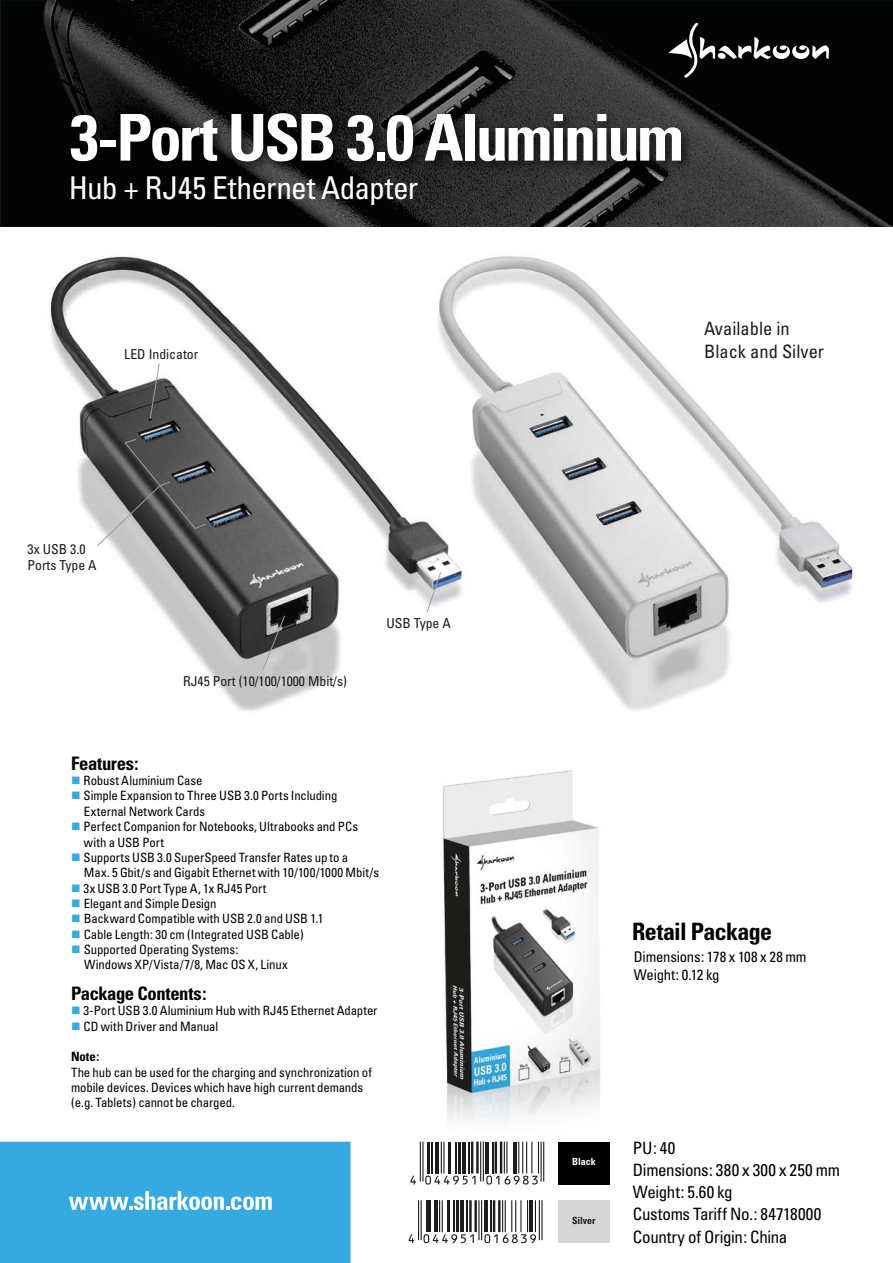
<style>
.page{position:relative;width:893px;height:1263px;background:#fff}
.page>*{position:absolute;margin:0;border:0;box-sizing:border-box;transform-origin:0 0}
.t1{font:700 condensed 64.65px "Univers";letter-spacing:-.045em;color:#fff}
.t2{font:condensed 31.35px "Univers";letter-spacing:-.015em;color:#fff}
.t3{font:700 condensed 24px "Univers";letter-spacing:-.025em;color:#000}
.t4{font:700 condensed 18.6px "Univers";letter-spacing:-.02em;color:#000}
.t5{font:condensed 18.45px/22.2px "Univers";color:#1d1d1b}
.t6{font:condensed 16.95px/22.2px "Univers";letter-spacing:-.02em;color:#000}
.t7{font:condensed 14.7px/18px "Univers";letter-spacing:-.015em;color:#000}
.t8{font:condensed 13.65px/16.5px "Univers";color:#1d1d1b}
.t9{font:condensed 12.75px/15.3px "Univers";letter-spacing:-.005em;color:#000}
.t10{font:700 condensed 12.75px "Univers";color:#000}
.t11{font:700 condensed 9.9px "Univers";color:#1d1d1b}
.t12{font:700 condensed 9.9px "Univers";letter-spacing:-.005em;color:#fff}
.s1{color:#36a9e1}
</style>
<div class="page">
<img style="left:0;top:0;width:893px;height:226px">
<img style="left:50px;top:256px;width:803px;height:455px">
<img style="left:443px;top:770px;width:158px;height:352px">
<svg style="left:668px;top:23px;width:161px;height:55px;background:#282929"></svg>
<div style="left:0;top:1142px;width:351px;height:121px;background:#36a9e1"></div>
<img style="left:61px;top:96px;width:638px;height:98px">
<svg style="left:149px;top:363px;width:11px;height:56px"></svg>
<svg style="left:97px;top:438px;width:110px;height:109px;background:#646565"></svg>
<svg style="left:262px;top:615px;width:24px;height:56px"></svg>
<svg style="left:426px;top:571px;width:16px;height:42px"></svg>
<hr style="left:420px;top:1142px;width:1px;height:39px;background:#1d1d1b">
<hr style="left:422px;top:1142px;width:1px;height:39px;background:#1d1d1b">
<hr style="left:428px;top:1142px;width:2px;height:31px;background:#1d1d1b">
<hr style="left:432px;top:1142px;width:1px;height:31px;background:#1d1d1b">
<hr style="left:435px;top:1142px;width:4px;height:31px;background:#1d1d1b">
<hr style="left:441px;top:1142px;width:1px;height:31px;background:#1d1d1b">
<hr style="left:443px;top:1142px;width:1px;height:31px;background:#1d1d1b">
<hr style="left:449px;top:1142px;width:2px;height:31px;background:#1d1d1b">
<hr style="left:455px;top:1142px;width:1px;height:31px;background:#1d1d1b">
<hr style="left:458px;top:1142px;width:2px;height:31px;background:#1d1d1b">
<hr style="left:462px;top:1142px;width:3px;height:31px;background:#1d1d1b">
<hr style="left:468px;top:1142px;width:1px;height:31px;background:#1d1d1b">
<hr style="left:471px;top:1142px;width:2px;height:31px;background:#1d1d1b">
<hr style="left:476px;top:1142px;width:3px;height:31px;background:#1d1d1b">
<hr style="left:480px;top:1142px;width:1px;height:39px;background:#1d1d1b">
<hr style="left:483px;top:1142px;width:1px;height:39px;background:#1d1d1b">
<hr style="left:485px;top:1142px;width:4px;height:31px;background:#1d1d1b">
<hr style="left:492px;top:1142px;width:1px;height:31px;background:#1d1d1b">
<hr style="left:495px;top:1142px;width:2px;height:31px;background:#1d1d1b">
<hr style="left:500px;top:1142px;width:2px;height:31px;background:#1d1d1b">
<hr style="left:504px;top:1142px;width:1px;height:31px;background:#1d1d1b">
<hr style="left:506px;top:1142px;width:1px;height:31px;background:#1d1d1b">
<hr style="left:513px;top:1142px;width:4px;height:31px;background:#1d1d1b">
<hr style="left:518px;top:1142px;width:1px;height:31px;background:#1d1d1b">
<hr style="left:522px;top:1142px;width:1px;height:31px;background:#1d1d1b">
<hr style="left:526px;top:1142px;width:1px;height:31px;background:#1d1d1b">
<hr style="left:531px;top:1142px;width:1px;height:31px;background:#1d1d1b">
<hr style="left:538px;top:1142px;width:1px;height:31px;background:#1d1d1b">
<hr style="left:541px;top:1142px;width:1px;height:39px;background:#1d1d1b">
<hr style="left:543px;top:1142px;width:1px;height:39px;background:#1d1d1b">
<svg style="left:410px;top:1176px;width:6px;height:8px"></svg>
<svg style="left:425px;top:1176px;width:51px;height:8px"></svg>
<svg style="left:486px;top:1176px;width:13px;height:8px"></svg>
<svg style="left:505px;top:1176px;width:33px;height:8px"></svg>
<hr style="left:418px;top:1200px;width:1px;height:40px;background:#1d1d1b">
<hr style="left:421px;top:1200px;width:1px;height:40px;background:#1d1d1b">
<hr style="left:426px;top:1200px;width:2px;height:32px;background:#1d1d1b">
<hr style="left:430px;top:1200px;width:1px;height:32px;background:#1d1d1b">
<hr style="left:434px;top:1200px;width:3px;height:32px;background:#1d1d1b">
<hr style="left:439px;top:1200px;width:1px;height:32px;background:#1d1d1b">
<hr style="left:442px;top:1200px;width:1px;height:32px;background:#1d1d1b">
<hr style="left:447px;top:1200px;width:2px;height:32px;background:#1d1d1b">
<hr style="left:453px;top:1200px;width:2px;height:32px;background:#1d1d1b">
<hr style="left:456px;top:1200px;width:2px;height:32px;background:#1d1d1b">
<hr style="left:460px;top:1200px;width:4px;height:32px;background:#1d1d1b">
<hr style="left:467px;top:1200px;width:1px;height:32px;background:#1d1d1b">
<hr style="left:469px;top:1200px;width:3px;height:32px;background:#1d1d1b">
<hr style="left:474px;top:1200px;width:3px;height:32px;background:#1d1d1b">
<hr style="left:478px;top:1200px;width:1px;height:40px;background:#1d1d1b">
<hr style="left:481px;top:1200px;width:1px;height:40px;background:#1d1d1b">
<hr style="left:484px;top:1200px;width:3px;height:32px;background:#1d1d1b">
<hr style="left:490px;top:1200px;width:1px;height:32px;background:#1d1d1b">
<hr style="left:493px;top:1200px;width:2px;height:32px;background:#1d1d1b">
<hr style="left:498px;top:1200px;width:3px;height:32px;background:#1d1d1b">
<hr style="left:502px;top:1200px;width:1px;height:32px;background:#1d1d1b">
<hr style="left:505px;top:1200px;width:1px;height:32px;background:#1d1d1b">
<hr style="left:511px;top:1200px;width:1px;height:32px;background:#1d1d1b">
<hr style="left:515px;top:1200px;width:1px;height:32px;background:#1d1d1b">
<hr style="left:520px;top:1200px;width:2px;height:32px;background:#1d1d1b">
<hr style="left:527px;top:1200px;width:1px;height:32px;background:#1d1d1b">
<hr style="left:530px;top:1200px;width:3px;height:32px;background:#1d1d1b">
<hr style="left:535px;top:1200px;width:1px;height:32px;background:#1d1d1b">
<hr style="left:539px;top:1200px;width:1px;height:40px;background:#1d1d1b">
<hr style="left:541px;top:1200px;width:2px;height:40px;background:#1d1d1b">
<svg style="left:409px;top:1234px;width:5px;height:9px"></svg>
<svg style="left:423px;top:1234px;width:51px;height:9px"></svg>
<svg style="left:484px;top:1234px;width:52px;height:9px"></svg>
<div style="left:558px;top:1142px;width:52px;height:42px;background:#000"></div>
<div style="left:558px;top:1200px;width:52px;height:43px;background:#d6d6d6"></div>
<svg style="left:69px;top:1191px;width:203px;height:19px"></svg>
<h1 class="t1" style="left:70px;top:98px;width:615px">3-Port USB 3.0 Aluminium</h1>
<h2 class="t2" style="left:69px;top:168px;width:351px">Hub + RJ45 Ethernet Adapter</h2>
<p class="t8" style="left:124px;top:346px;width:75px">LED Indicator</p>
<h3 class="t5" style="left:704px;top:317px;width:121px">Available in<br>Black and Silver</h3>
<p class="t8" style="left:28px;top:540px;width:71px">3x USB 3.0<br>Ports Type A</p>
<p class="t8" style="left:183px;top:673px;width:165px">RJ45 Port (10/100/1000 Mbit/s)</p>
<p class="t8" style="left:386px;top:614px;width:66px">USB Type A</p>
<h3 class="t4" style="left:71px;top:752px;width:69px">Features:</h3>
<p class="t9" style="left:71px;top:773px;width:133px"><span class="s1">■</span> Robust Aluminium Case</p>
<p class="t9" style="left:84px;top:788px;width:255px;text-indent:-13px"><span class="s1">■</span> Simple Expansion to Three USB 3.0 Ports Including<br>External Network Cards</p>
<p class="t9" style="left:84px;top:819px;width:276px;text-indent:-13px"><span class="s1">■</span> Perfect Companion for Notebooks, Ultrabooks and PCs with a USB Port</p>
<p class="t9" style="left:84px;top:849px;width:297px;text-indent:-13px"><span class="s1">■</span> Supports USB 3.0 SuperSpeed Transfer Rates up to a<br>Max. 5 Gbit/s and Gigabit Ethernet with 10/100/1000 Mbit/s</p>
<p class="t9" style="left:71px;top:880px;width:197px"><span class="s1">■</span> 3x USB 3.0 Port Type A, 1x RJ45 Port</p>
<p class="t9" style="left:71px;top:895px;width:147px"><span class="s1">■</span> Elegant and Simple Design</p>
<p class="t9" style="left:71px;top:911px;width:254px"><span class="s1">■</span> Backward Compatible with USB 2.0 and USB 1.1</p>
<p class="t9" style="left:71px;top:926px;width:234px"><span class="s1">■</span> Cable Length: 30 cm (Integrated USB Cable)</p>
<p class="t9" style="left:84px;top:942px;width:205px;text-indent:-13px"><span class="s1">■</span> Supported Operating Systems:<br>Windows XP/Vista/7/8, Mac OS X, Linux</p>
<h3 class="t4" style="left:71px;top:982px;width:137px">Package Contents:</h3>
<p class="t9" style="left:71px;top:1003px;width:308px"><span class="s1">■</span> 3-Port USB 3.0 Aluminium Hub with RJ45 Ethernet Adapter</p>
<p class="t9" style="left:71px;top:1018px;width:149px"><span class="s1">■</span> CD with Driver and Manual</p>
<p class="t10" style="left:71px;top:1049px;width:30px">Note:</p>
<p class="t9" style="left:71px;top:1064px;width:302px">The hub can be used for the charging and synchronization of mobile devices. Devices which have high current demands (e.g. Tablets) cannot be charged.</p>
<h3 class="t3" style="left:632px;top:917px;width:141px">Retail Package</h3>
<p class="t7" style="left:634px;top:947px;width:174px">Dimensions: 178 x 108 x 28 mm<br>Weight: 0.12 kg</p>
<p class="t12" style="left:572px;top:1156px;width:25px">Black</p>
<p class="t11" style="left:572px;top:1214px;width:25px">Silver</p>
<h3 class="t6" style="left:633px;top:1136px;width:209px">PU: 40<br>Dimensions: 380 x 300 x 250 mm<br>Weight: 5.60 kg<br>Customs Tariff No.: 84718000<br>Country of Origin: China</h3>
</div>
